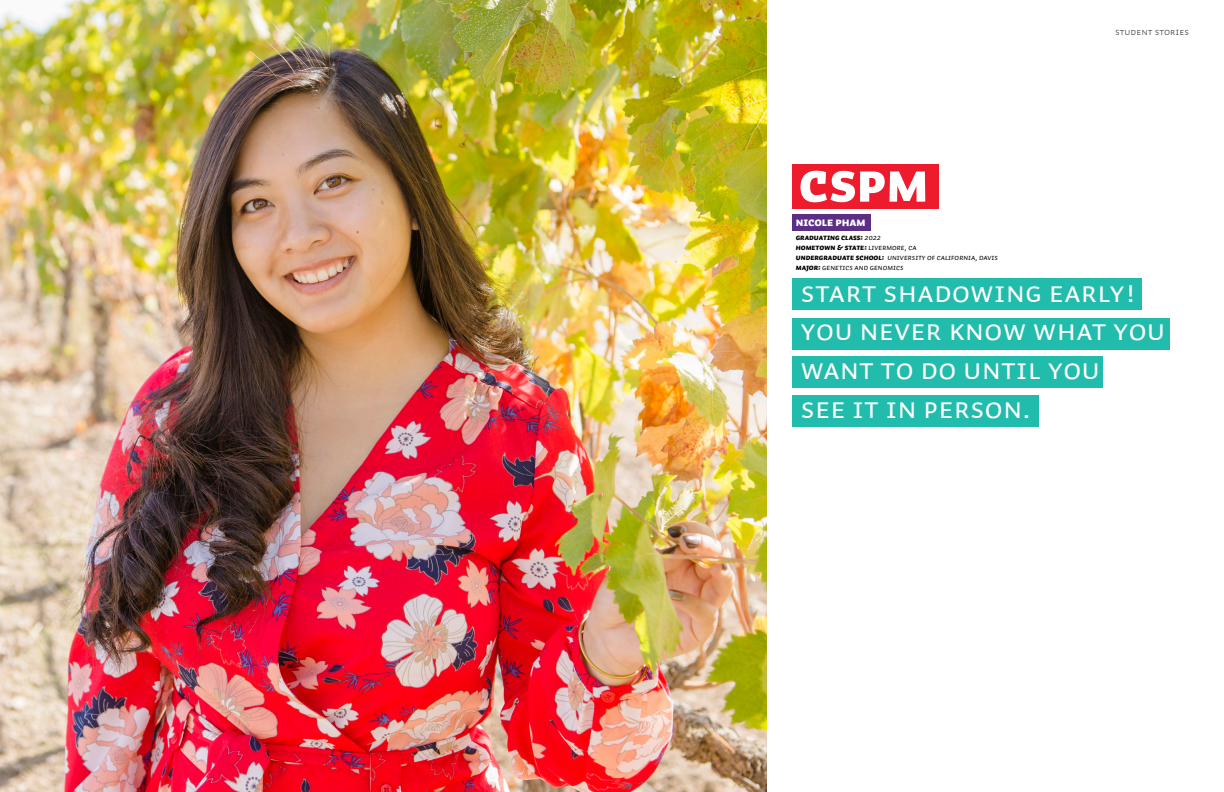
<style>
.page{position:relative;width:1224px;height:792px;background:#fff}
.page>*{position:absolute;margin:0;border:0;box-sizing:border-box;transform-origin:0 0}
.t1{font:56.2px "Auto 3 Black Sm Cp";color:#fff}
.t2{font:30.3px/38.8px "Auto 3 Regular Sm Cp";color:#fff}
.t3{font:12px "Auto 3 Black Sm Cp";letter-spacing:-.01em;color:#fff}
.t4{font:10px "Auto 3 Light Sm Cp";color:#231f20}
.t5{font:8px "Auto 3 Italic Sm Cp";letter-spacing:-.01em;color:#000}
.t6{font:8px "Auto 3 Black Italic Sm Cp";letter-spacing:-.01em;color:#000}
.s1{font-family:"Auto 3 Italic Sm Cp"}
.s2{font-family:"Auto 3 Black Italic Sm Cp"}
</style>
<div class="page">
<div style="left:792px;top:278px;width:349px;height:32px;background:#22bcac"></div>
<div style="left:792px;top:318px;width:378px;height:32px;background:#22bcac"></div>
<div style="left:792px;top:356px;width:310px;height:32px;background:#22bcac"></div>
<div style="left:792px;top:395px;width:246px;height:32px;background:#22bcac"></div>
<div style="left:792px;top:215px;width:78px;height:16px;background:#5d2e86"></div>
<div style="left:792px;top:165px;width:147px;height:44px;background:#ee1b2d"></div>
<img style="left:0;top:0;width:767px;height:792px">
<p class="t1" style="left:798px;top:150px;width:132px">CSPM</p>
<p class="t6" style="left:796px;top:233px;width:87px">GRADUATING CLASS: <span class="s1">2022</span></p>
<p class="t6" style="left:796px;top:243px;width:122px">Hometown &amp; State: <span class="s1">Livermore, CA</span></p>
<p class="t5" style="left:796px;top:253px;width:204px"><span class="s2">Undergraduate School:</span> University of California, Davis</p>
<p class="t5" style="left:796px;top:263px;width:109px"><span class="s2">Major:</span> Genetics and Genomics</p>
<p class="t3" style="left:796px;top:215px;width:71px">Nicole Pham</p>
<p class="t4" style="left:1115px;top:25px;width:75px">STUDENT STORIES</p>
<p class="t2" style="left:801px;top:273px;width:366px">Start shadowing early!<br>You never know what you want to do until you</p>
<p class="t2" style="left:801px;top:389px;width:232px">see it in person.</p>
</div>
